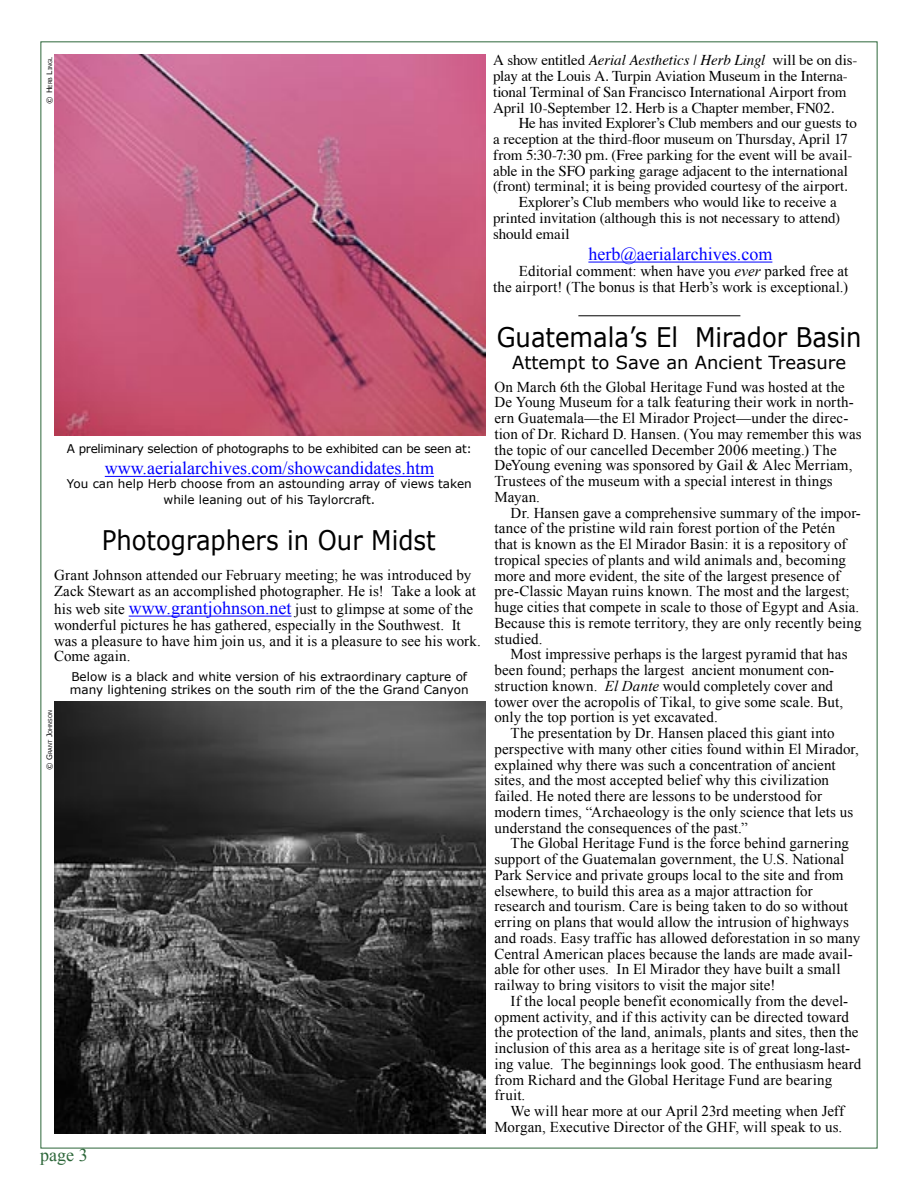
<style>
.page{position:relative;width:918px;height:1188px;background:#fff}
.page>*{position:absolute;margin:0;border:0;box-sizing:border-box;transform-origin:0 0}
.main_text{font:27px "Verdana";color:#000;scale:.9 1}
.t1{font:18px "Times New Roman";color:#00f}
.t2{font:18px "Verdana";color:#000}
.t3{font:18px "Times New Roman";color:#2c6639}
.main_text-2{font:15px/15.8px "Times New Roman";letter-spacing:.005em;color:#000}
.t4{font:15px/15.8px "Times";letter-spacing:-.005em;color:#000}
.main_text-3{font:12px/15.8px "Verdana";color:#000;text-align:center}
.main_text-4{font:12px "Verdana";letter-spacing:-.025em;color:#000}
.t5{font:5.25px "Verdana";color:#000}
.s1{font-size:7.5px}
.s2{font-size:18px;color:#00f}
.s3{font-style:italic}
</style>
<div class="page">
<hr style="left:578px;top:316px;width:162px;height:1px;background:#000">
<hr style="left:588px;top:262px;width:184px;height:1px;background:#00f">
<hr style="left:129px;top:616px;width:162px;height:1px;background:#00f">
<hr style="left:105px;top:476px;width:329px;height:1px;background:#00f">
<img style="left:54px;top:702px;width:432px;height:432px">
<img style="left:54px;top:54px;width:432px;height:382px">
<p class="t5" style="left:47px;top:104px;width:48px;rotate:-90deg"><span class="s1">© H</span>ERB <span class="s1">L</span>INGL</p>
<p class="main_text-4" style="left:67px;top:441px;width:407px">A preliminary selection of photographs to be exhibited can be seen at:</p>
<p class="t1" style="left:105px;top:456px;width:331px">www.aerialarchives.com/showcandidates.htm</p>
<p class="main_text-3" style="left:67px;top:476px;width:406px">You can help Herb choose from an astounding array of views taken while leaning out of his Taylorcraft.</p>
<p class="main_text" style="left:102px;top:523px;width:373px">Photographers in Our Midst</p>
<p class="main_text-2" style="left:54px;top:567px;width:424px">Grant Johnson attended our February meeting; he was introduced by<br>Zack Stewart as an accomplished photographer. He is! Take a look at</p>
<p class="main_text-2" style="left:54px;top:601px;width:428px">his web site <span class="s2">www.grantjohnson.net</span> just to glimpse at some of the wonderful pictures he has gathered, especially in the Southwest. It was a pleasure to have him join us, and it is a pleasure to see his work.<br>Come again.</p>
<p class="t5" style="left:47px;top:770px;width:62px;rotate:-90deg"><span class="s1">© G</span>RANT <span class="s1">J</span>OHNSON</p>
<p class="main_text-3" style="left:70px;top:670px;width:400px;line-height:13.5px;text-align:left">Below is a black and white version of his extraordinary capture of many lightening strikes on the south rim of the the Grand Canyon</p>
<p class="t3" style="left:40px;top:1143px;width:49px">page 3</p>
<p class="t4" style="left:493px;top:51px;width:366px">A show entitled <span class="s3">Aerial Aesthetics | Herb Lingl</span> will be on dis&shy;play at the Louis A. Turpin Aviation Museum in the Interna&shy;tional Terminal of San Francisco International Airport from April 10-September 12. Herb is a Chapter member, FN02.</p>
<p class="t4" style="left:493px;top:114px;width:365px;text-indent:25px">He has invited Explorer’s Club members and our guests to a reception at the third-floor museum on Thursday, April 17 from 5:30-7:30 pm. (Free parking for the event will be avail&shy;able in the SFO parking garage adjacent to the international (front) terminal; it is being provided courtesy of the airport.</p>
<p class="t4" style="left:493px;top:193px;width:349px;text-indent:26px">Explorer’s Club members who would like to receive a printed invitation (although this is not necessary to attend) should email</p>
<p class="t1" style="left:588px;top:242px;width:186px">herb@aerialarchives.com</p>
<p class="main_text-2" style="left:493px;top:263px;width:357px;text-align:right">Editorial comment: when have you <span class="s3">ever</span> parked free at<br>the airport! (The bonus is that Herb’s work is exceptional.)</p>
<p class="main_text" style="left:497px;top:320px;width:407px">Guatemala’s El Mirador Basin</p>
<p class="t2" style="left:512px;top:351px;width:335px">Attempt to Save an Ancient Treasure</p>
<p class="main_text-2" style="left:494px;top:379px;width:369px">On March 6th the Global Heritage Fund was hosted at the De Young Museum for a talk featuring their work in north&shy;ern Guatemala—the El Mirador Project—under the direc&shy;tion of Dr. Richard D. Hansen. (You may remember this was the topic of our cancelled December 2006 meeting.) The DeYoung evening was sponsored by Gail &amp; Alec Merriam, Trustees of the museum with a special interest in things Mayan.</p>
<p class="main_text-2" style="left:494px;top:505px;width:369px;text-indent:16px">Dr. Hansen gave a comprehensive summary of the impor&shy;tance of the pristine wild rain forest portion of the Petén that is known as the El Mirador Basin: it is a repository of tropical species of plants and wild animals and, becoming more and more evident, the site of the largest presence of pre-Classic Mayan ruins known. The most and the largest; huge cities that compete in scale to those of Egypt and Asia.<br>Because this is remote territory, they are only recently being studied.</p>
<p class="main_text-2" style="left:494px;top:646px;width:355px;text-indent:16px">Most impressive perhaps is the largest pyramid that has been found; perhaps the largest ancient monument con&shy;struction known. <span class="s3">El Dante</span> would completely cover and tower over the acropolis of Tikal, to give some scale. But, only the top portion is yet excavated.</p>
<p class="main_text-2" style="left:494px;top:725px;width:366px;text-indent:16px">The presentation by Dr. Hansen placed this giant into perspective with many other cities found within El Mirador, explained why there was such a concentration of ancient sites, and the most accepted belief why this civilization failed. He noted there are lessons to be understood for modern times, “Archaeology is the only science that lets us understand the consequences of the past.”</p>
<p class="main_text-2" style="left:494px;top:835px;width:367px;text-indent:16px">The Global Heritage Fund is the force behind garnering support of the Guatemalan government, the U.S. National Park Service and private groups local to the site and from elsewhere, to build this area as a major attraction for research and tourism. Care is being taken to do so without erring on plans that would allow the intrusion of highways and roads. Easy traffic has allowed deforestation in so many Central American places because the lands are made avail&shy;able for other uses. In El Mirador they have built a small railway to bring visitors to visit the major site!</p>
<p class="main_text-2" style="left:494px;top:993px;width:369px;text-indent:16px">If the local people benefit economically from the devel&shy;opment activity, and if this activity can be directed toward the protection of the land, animals, plants and sites, then the inclusion of this area as a heritage site is of great long-last&shy;ing value. The beginnings look good. The enthusiasm heard from Richard and the Global Heritage Fund are bearing fruit.</p>
<p class="main_text-2" style="left:494px;top:1103px;width:351px;text-align:right">We will hear more at our April 23rd meeting when Jeff<br>Morgan, Executive Director of the GHF, will speak to us.</p>
</div>
